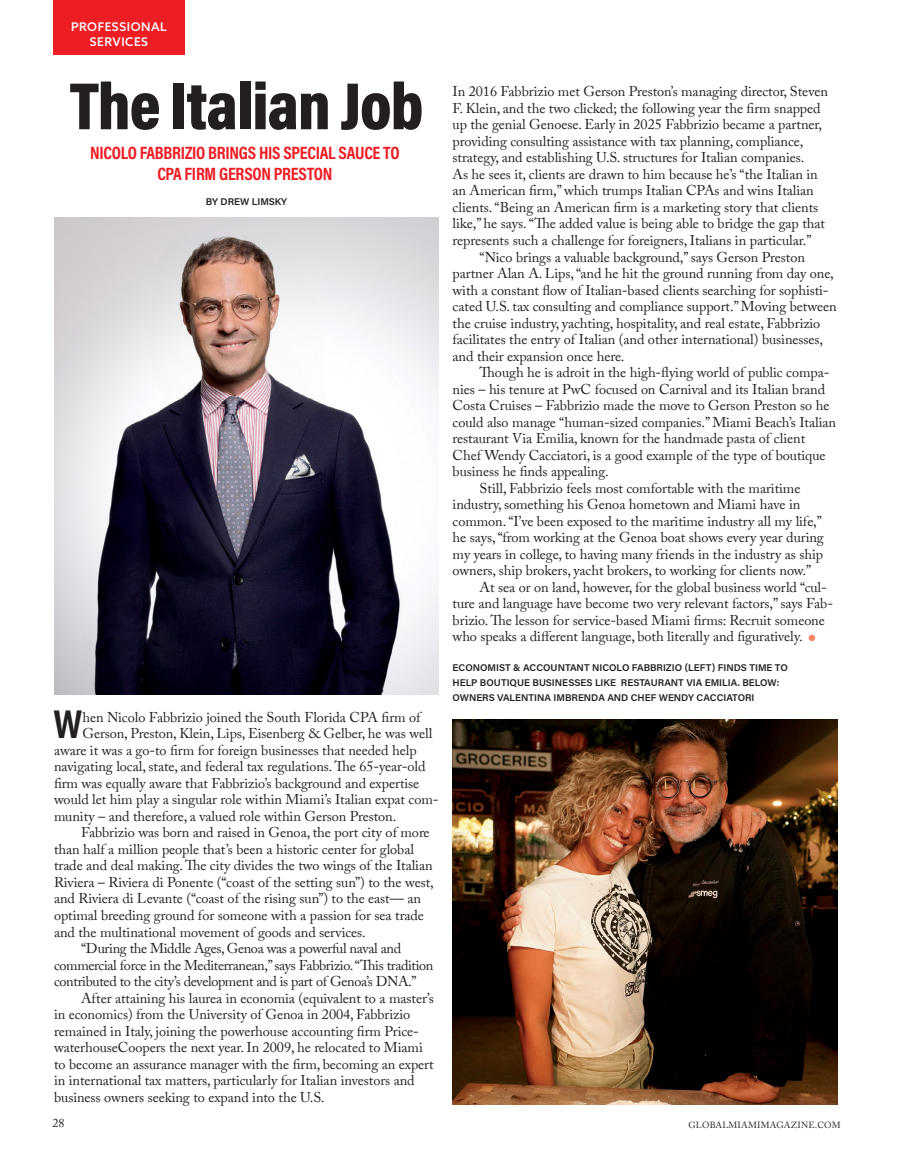
<style>
.page{position:relative;width:905px;height:1175px;background:#fff}
.page>*{position:absolute;margin:0;border:0;box-sizing:border-box;transform-origin:0 0}
.t1{font:900 67.5px "Acumin Pro Cond";letter-spacing:-.015em;color:#231f20}
.t2{font:700 40.65px "Acumin Pro Cond";color:#231f20}
.t3{font:700 18px/21px "Acumin Pro Cond";letter-spacing:-.015em;color:#ed1d24;text-align:center}
.t4{font:14.25px "Adobe Caslon Pro";letter-spacing:-.005em;color:#231f20}
.t5{font:14.25px "Adobe Caslon Pro";letter-spacing:-.025em;color:#231f20}
.t6{font:500 12px/15px "Azo Sans";letter-spacing:.045em;color:#fff;text-align:center}
.t7{font:12px "Adobe Caslon Pro";color:#231f20}
.t8{font:600 9.75px/15px "Acumin Pro";color:#231f20}
.t9{font:9px "Adobe Caslon Pro";letter-spacing:.025em;color:#231f20}
.s1{color:#f58465}
</style>
<div class="page">
<img style="left:452px;top:720px;width:385px;height:384px">
<img style="left:54px;top:218px;width:385px;height:476px">
<div style="left:53px;top:0;width:132px;height:54px;background:#ed1d24"></div>
<p class="t6" style="left:71px;top:19px;width:97px">PROFESSIONAL<br>SERVICES</p>
<h1 class="t1" style="left:70px;top:62px;width:355px">The Italian Job</h1>
<p class="t3" style="left:90px;top:142px;width:311px">NICOLO FABBRIZIO BRINGS HIS SPECIAL SAUCE TO<br>CPA FIRM GERSON PRESTON</p>
<p class="t8" style="left:206px;top:194px;width:83px">BY DREW LIMSKY</p>
<h2 class="t2" style="left:54px;top:697px;width:30px">W</h2>
<p class="t4" style="left:82px;top:708px;width:339px">hen Nicolo Fabbrizio joined the South Florida CPA firm of</p>
<p class="t4" style="left:82px;top:725px;width:351px">Gerson, Preston, Klein, Lips, Eisenberg &amp; Gelber, he was well</p>
<p class="t4" style="left:54px;top:741px;width:364px">aware it was a go-to firm for foreign businesses that needed help</p>
<p class="t4" style="left:54px;top:758px;width:373px">navigating local, state, and federal tax regulations.The 65-year-old</p>
<p class="t4" style="left:54px;top:774px;width:367px">firm was equally aware that Fabbrizio’s background and expertise</p>
<p class="t4" style="left:54px;top:791px;width:386px">would let him play a singular role within Miami’s Italian expat com-</p>
<p class="t4" style="left:54px;top:807px;width:344px">munity – and therefore, a valued role within Gerson Preston.</p>
<p class="t4" style="left:81px;top:824px;width:350px">Fabbrizio was born and raised in Genoa, the port city of more</p>
<p class="t4" style="left:54px;top:840px;width:361px">than half a million people that’s been a historic center for global</p>
<p class="t4" style="left:54px;top:857px;width:380px">trade and deal making.The city divides the two wings of the Italian</p>
<p class="t4" style="left:54px;top:873px;width:381px">Riviera – Riviera di Ponente (“coast of the setting sun”) to the west,</p>
<p class="t4" style="left:54px;top:890px;width:368px">and Riviera di Levante (“coast of the rising sun”) to the east— an</p>
<p class="t4" style="left:54px;top:906px;width:371px">optimal breeding ground for someone with a passion for sea trade</p>
<p class="t4" style="left:54px;top:923px;width:313px">and the multinational movement of goods and services.</p>
<p class="t5" style="left:81px;top:939px;width:321px">“During the Middle Ages, Genoa was a powerful naval and</p>
<p class="t5" style="left:54px;top:956px;width:381px">commercial force in the Mediterranean,”says Fabbrizio.“This tradition</p>
<p class="t5" style="left:54px;top:972px;width:364px">contributed to the city’s development and is part of Genoa’s DNA.”</p>
<p class="t4" style="left:81px;top:989px;width:354px">After attaining his laurea in economia (equivalent to a master’s</p>
<p class="t4" style="left:54px;top:1005px;width:357px">in economics) from the University of Genoa in 2004, Fabbrizio</p>
<p class="t4" style="left:54px;top:1022px;width:366px">remained in Italy, joining the powerhouse accounting firm Price-</p>
<p class="t4" style="left:54px;top:1038px;width:370px">waterhouseCoopers the next year. In 2009, he relocated to Miami</p>
<p class="t4" style="left:54px;top:1055px;width:381px">to become an assurance manager with the firm, becoming an expert</p>
<p class="t4" style="left:54px;top:1071px;width:362px">in international tax matters, particularly for Italian investors and</p>
<p class="t4" style="left:54px;top:1088px;width:272px">business owners seeking to expand into the U.S.</p>
<p class="t4" style="left:452px;top:83px;width:377px">In 2016 Fabbrizio met Gerson Preston’s managing director, Steven</p>
<p class="t4" style="left:452px;top:100px;width:369px">F. Klein, and the two clicked; the following year the firm snapped</p>
<p class="t4" style="left:452px;top:116px;width:371px">up the genial Genoese. Early in 2025 Fabbrizio became a partner,</p>
<p class="t4" style="left:452px;top:133px;width:352px">providing consulting assistance with tax planning, compliance,</p>
<p class="t4" style="left:452px;top:149px;width:353px">strategy, and establishing U.S. structures for Italian companies.</p>
<p class="t4" style="left:452px;top:166px;width:367px">As he sees it, clients are drawn to him because he’s “the Italian in</p>
<p class="t4" style="left:452px;top:182px;width:362px">an American firm,”which trumps Italian CPAs and wins Italian</p>
<p class="t4" style="left:452px;top:199px;width:367px">clients.“Being an American firm is a marketing story that clients</p>
<p class="t4" style="left:452px;top:215px;width:374px">like,” he says.“The added value is being able to bridge the gap that</p>
<p class="t4" style="left:452px;top:232px;width:360px">represents such a challenge for foreigners, Italians in particular.”</p>
<p class="t4" style="left:479px;top:248px;width:327px">“Nico brings a valuable background,”says Gerson Preston</p>
<p class="t4" style="left:452px;top:265px;width:383px">partner Alan A. Lips,“and he hit the ground running from day one,</p>
<p class="t4" style="left:452px;top:281px;width:377px">with a constant flow of Italian-based clients searching for sophisti-</p>
<p class="t4" style="left:452px;top:298px;width:385px">cated U.S. tax consulting and compliance support.”Moving between</p>
<p class="t4" style="left:452px;top:314px;width:369px">the cruise industry, yachting, hospitality, and real estate, Fabbrizio</p>
<p class="t4" style="left:452px;top:331px;width:372px">facilitates the entry of Italian (and other international) businesses,</p>
<p class="t4" style="left:452px;top:347px;width:173px">and their expansion once here.</p>
<p class="t4" style="left:479px;top:364px;width:351px">Though he is adroit in the high-flying world of public compa-</p>
<p class="t4" style="left:452px;top:380px;width:374px">nies – his tenure at PwC focused on Carnival and its Italian brand</p>
<p class="t4" style="left:452px;top:397px;width:378px">Costa Cruises – Fabbrizio made the move to Gerson Preston so he</p>
<p class="t4" style="left:452px;top:413px;width:385px">could also manage “human-sized companies.”Miami Beach’s Italian</p>
<p class="t4" style="left:452px;top:430px;width:354px">restaurant Via Emilia, known for the handmade pasta of client</p>
<p class="t4" style="left:452px;top:446px;width:374px">Chef Wendy Cacciatori, is a good example of the type of boutique</p>
<p class="t4" style="left:452px;top:463px;width:158px">business he finds appealing.</p>
<p class="t4" style="left:479px;top:479px;width:322px">Still, Fabbrizio feels most comfortable with the maritime</p>
<p class="t4" style="left:452px;top:496px;width:349px">industry, something his Genoa hometown and Miami have in</p>
<p class="t4" style="left:452px;top:512px;width:371px">common.“I’ve been exposed to the maritime industry all my life,”</p>
<p class="t4" style="left:452px;top:529px;width:373px">he says,“from working at the Genoa boat shows every year during</p>
<p class="t4" style="left:452px;top:545px;width:372px">my years in college, to having many friends in the industry as ship</p>
<p class="t4" style="left:452px;top:562px;width:360px">owners, ship brokers, yacht brokers, to working for clients now.”</p>
<p class="t4" style="left:479px;top:578px;width:349px">At sea or on land, however, for the global business world “cul-</p>
<p class="t4" style="left:452px;top:595px;width:382px">ture and language have become two very relevant factors,”says Fab-</p>
<p class="t4" style="left:452px;top:611px;width:374px">brizio.The lesson for service-based Miami firms: Recruit someone</p>
<p class="t4" style="left:452px;top:628px;width:364px">who speaks a different language, both literally and figuratively. <span class="s1">●</span></p>
<p class="t8" style="left:452px;top:659px;width:337px">ECONOMIST &amp; ACCOUNTANT NICOLO FABBRIZIO (LEFT) FINDS TIME TO<br>HELP BOUTIQUE BUSINESSES LIKE RESTAURANT VIA EMILIA. BELOW:<br>OWNERS VALENTINA IMBRENDA AND CHEF WENDY CACCIATORI</p>
<p class="t7" style="left:52px;top:1115px;width:13px">28</p>
<p class="t9" style="left:688px;top:1119px;width:154px">GLOBALMIAMIMAGAZINE.COM</p>
</div>
